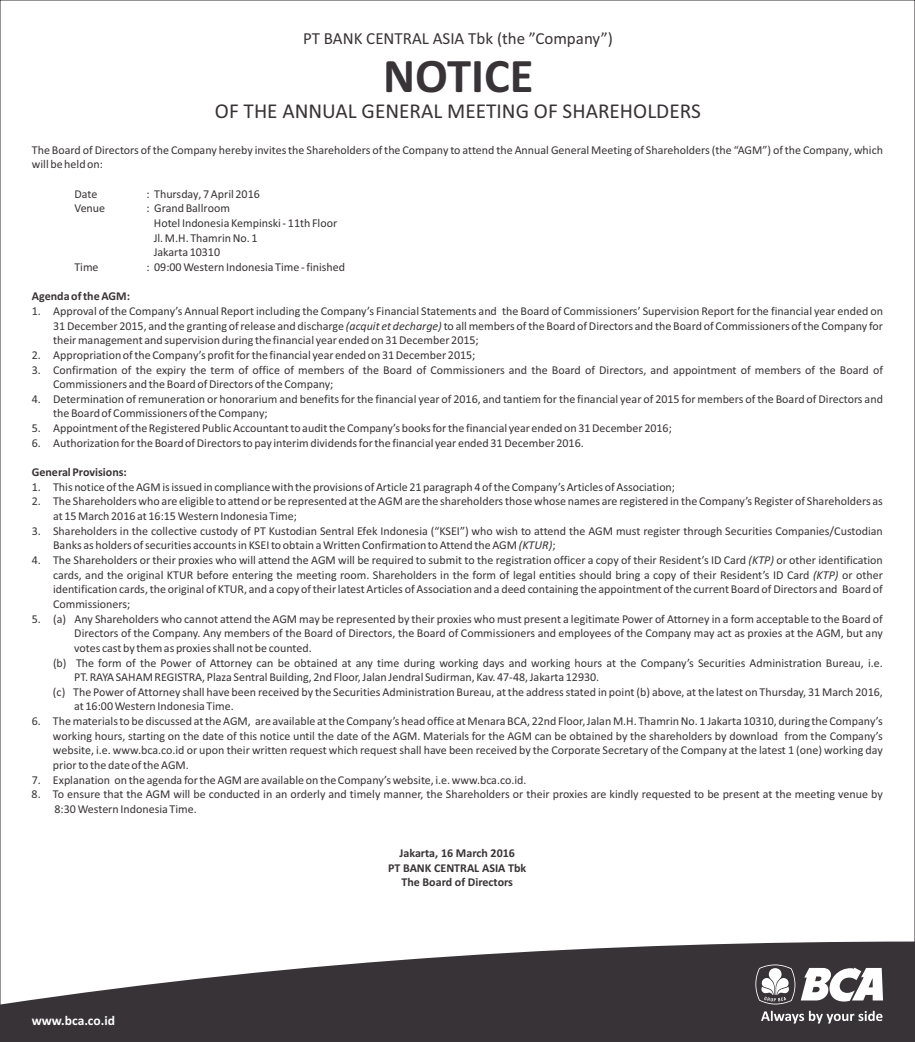
<style>
.page{position:relative;width:915px;height:1042px;background:#fff}
.page>*{position:absolute;margin:0;border:0;box-sizing:border-box;transform-origin:0 0}
.t1{font:700 48.6px "Calibri";color:#383336}
.t2{font:21.3px "Calibri";color:#383336}
.t3{font:16.95px "Calibri";color:#383336}
.t4{font:700 13.5px "Calibri";color:#fff}
.t5{font:12px/14.7px "Calibri";color:#383336}
.t6{font:700 12px/14.7px "Calibri";color:#383336;text-align:center}
.s1{font-style:italic}
</style>
<div class="page">
<svg style="left:0;top:941px;width:914px;height:101px;fill:#383336"></svg>
<svg style="left:755px;top:964px;width:127px;height:40px"></svg>
<svg style="left:760px;top:1011px;width:122px;height:12px"></svg>
<h3 class="t3" style="left:303px;top:31px;width:311px">PT BANK CENTRAL ASIA Tbk (the ”Company”)</h3>
<h1 class="t1" style="left:383px;top:56px;width:152px">NOTICE</h1>
<h2 class="t2" style="left:215px;top:102px;width:487px">OF THE ANNUAL GENERAL MEETING OF SHAREHOLDERS</h2>
<p class="t5" style="left:32px;top:143px;width:852px">The Board of Directors of the Company hereby invites the Shareholders of the Company to attend the Annual General Meeting of Shareholders (the “AGM”) of the Company, which will be held on:</p>
<p class="t5" style="left:74px;top:187px;width:24px">Date</p>
<p class="t5" style="left:146px;top:187px;width:115px">: Thursday, 7 April 2016</p>
<p class="t5" style="left:74px;top:202px;width:32px">Venue</p>
<p class="t5" style="left:154px;top:202px;width:185px;text-indent:-7px">: Grand Ballroom<br>Hotel Indonesia Kempinski ‐ 11th Floor<br>Jl. M.H. Thamrin No. 1<br>Jakarta 10310</p>
<p class="t5" style="left:74px;top:261px;width:26px">Time</p>
<p class="t5" style="left:146px;top:261px;width:200px">: 09:00 Western Indonesia Time ‐ finished</p>
<p class="t6" style="left:32px;top:290px;width:100px">Agenda of the AGM:</p>
<p class="t5" style="left:53px;top:304px;width:831px;text-align:justify;text-indent:-21px">1. Approval of the Company’s Annual Report including the Company’s Financial Statements and the Board of Commissioners’ Supervision Report for the financial year ended on 31 December 2015, and the granting of release and discharge <span class="s1">(acquit et decharge)</span>to all members of the Board of Directors and the Board of Commissioners of the Company for their management and supervision during the financial year ended on 31 December 2015;</p>
<p class="t5" style="left:32px;top:348px;width:445px">2. Appropriation of the Company’s profit for the financial year ended on 31 December 2015;</p>
<p class="t5" style="left:53px;top:363px;width:831px;text-indent:-21px">3. Confirmation of the expiry the term of office of members of the Board of Commissioners and the Board of Directors, and appointment of members of the Board of<br>Commissioners and the Board of Directors of the Company;</p>
<p class="t5" style="left:53px;top:392px;width:831px;text-indent:-21px">4. Determination of remuneration or honorarium and benefits for the financial year of 2016, and tantiem for the financial year of 2015 for members of the Board of Directors and the Board of Commissioners of the Company;</p>
<p class="t5" style="left:32px;top:422px;width:641px">5. Appointment of the Registered Public Accountant to audit the Company’s books for the financial year ended on 31 December 2016;</p>
<p class="t5" style="left:32px;top:436px;width:553px">6. Authorization for the Board of Directors to pay interim dividends for the financial year ended 31 December 2016.</p>
<p class="t6" style="left:32px;top:466px;width:97px">General Provisions:</p>
<p class="t5" style="left:32px;top:480px;width:644px">1. This notice of the AGM is issued in compliance with the provisions of Article 21 paragraph 4 of the Company’s Articles of Association;</p>
<p class="t5" style="left:53px;top:495px;width:831px;text-indent:-21px">2. The Shareholders who are eligible to attend or be represented at the AGM are the shareholders those whose names are registered in the Company’s Register of Shareholders as at 15 March 2016 at 16:15 Western Indonesia Time;</p>
<p class="t5" style="left:53px;top:524px;width:831px;text-indent:-21px">3. Shareholders in the collective custody of PT Kustodian Sentral Efek Indonesia (“KSEI”) who wish to attend the AGM must register through Securities Companies/Custodian<br>Banks as holders of securities accounts in KSEI to obtain a Written Confirmation to Attend the AGM <span class="s1">(KTUR)</span>;</p>
<p class="t5" style="left:53px;top:553px;width:831px;text-align:justify;text-indent:-21px">4. The Shareholders or their proxies who will attend the AGM will be required to submit to the registration officer a copy of their Resident’s ID Card <span class="s1">(KTP)</span> or other identification cards, and the original KTUR before entering the meeting room. Shareholders in the form of legal entities should bring a copy of their Resident’s ID Card <span class="s1">(KTP)</span> or other identification cards, the original of KTUR, and a copy of their latest Articles of Association and a deed containing the appointment of the current Board of Directors and Board of Commissioners;</p>
<p class="t5" style="left:32px;top:612px;width:852px">5. (a) Any Shareholders who cannot attend the AGM may be represented by their proxies who must present a legitimate Power of Attorney in a form acceptable to the Board of</p>
<p class="t5" style="left:74px;top:627px;width:809px">Directors of the Company. Any members of the Board of Directors, the Board of Commissioners and employees of the Company may act as proxies at the AGM, but any</p>
<p class="t5" style="left:74px;top:641px;width:239px">votes cast by them as proxies shall not be counted.</p>
<p class="t5" style="left:53px;top:656px;width:831px">(b) The form of the Power of Attorney can be obtained at any time during working days and working hours at the Company’s Securities Administration Bureau, i.e.</p>
<p class="t5" style="left:74px;top:671px;width:526px">PT. RAYA SAHAM REGISTRA, Plaza Sentral Building, 2nd Floor, Jalan Jendral Sudirman, Kav. 47‐48, Jakarta 12930.</p>
<p class="t5" style="left:53px;top:685px;width:831px">(c) The Power of Attorney shall have been received by the Securities Administration Bureau, at the address stated in point (b) above, at the latest on Thursday, 31 March 2016,</p>
<p class="t5" style="left:74px;top:700px;width:161px">at 16:00 Western Indonesia Time.</p>
<p class="t5" style="left:53px;top:715px;width:831px;text-align:justify;text-indent:-21px">6. The materials to be discussed at the AGM, are available at the Company’s head office at Menara BCA, 22nd Floor, Jalan M.H. Thamrin No. 1 Jakarta 10310, during the Company’s working hours, starting on the date of this notice until the date of the AGM. Materials for the AGM can be obtained by the shareholders by download from the Company’s website, i.e. www.bca.co.id or upon their written request which request shall have been received by the Corporate Secretary of the Company at the latest 1 (one) working day prior to the date of the AGM.</p>
<p class="t5" style="left:32px;top:773px;width:496px">7. Explanation on the agenda for the AGM are available on the Company’s website, i.e. www.bca.co.id.</p>
<p class="t5" style="left:55px;top:788px;width:829px;text-indent:-23px">8. To ensure that the AGM will be conducted in an orderly and timely manner, the Shareholders or their proxies are kindly requested to be present at the meeting venue by<br>8:30 Western Indonesia Time.</p>
<p class="t6" style="left:388px;top:846px;width:140px">Jakarta, 16 March 2016<br>PT BANK CENTRAL ASIA Tbk<br>The Board of Directors</p>
<p class="t4" style="left:32px;top:1014px;width:85px">www.bca.co.id</p>
</div>
